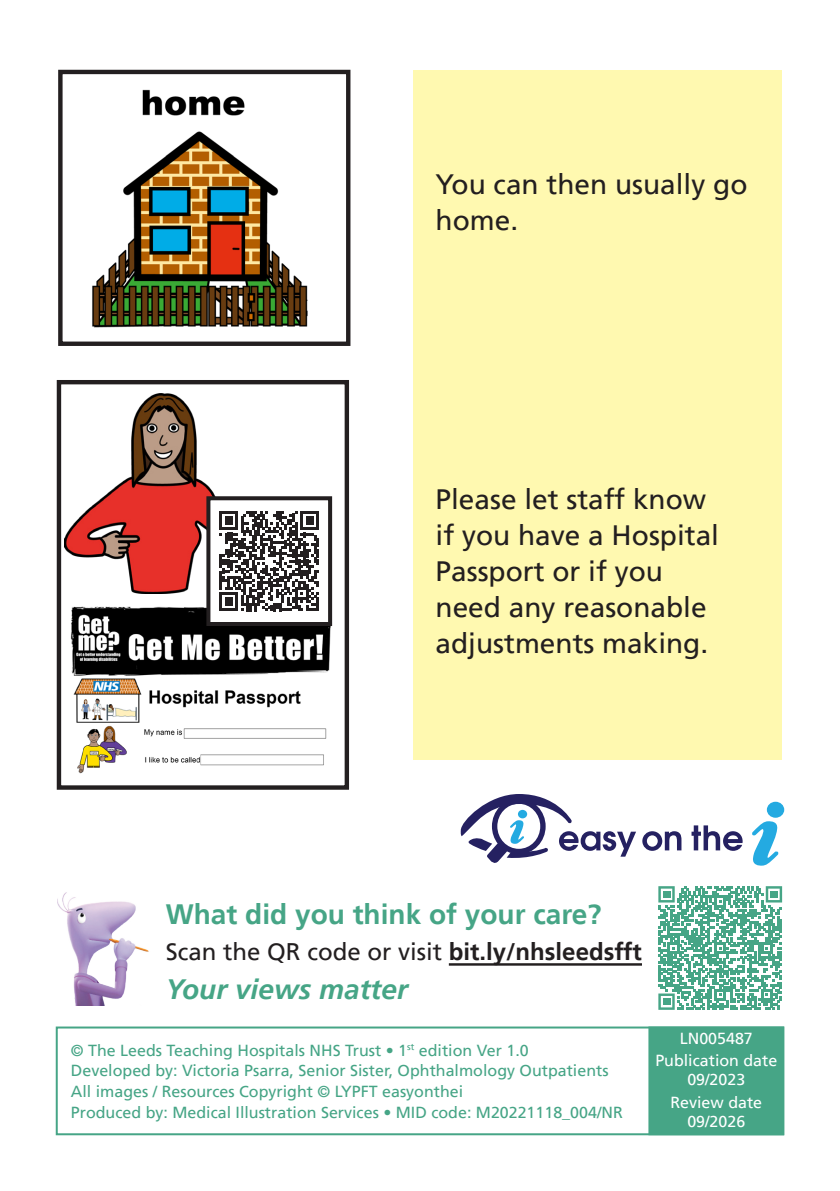
<style>
.page{position:relative;width:840px;height:1191px;background:#fff}
.page>*{position:absolute;margin:0;border:0;box-sizing:border-box;transform-origin:0 0}
.Body_Text{font:28px/36px "Frutiger LT";color:#231f20}
.Main_Headings{font:700 28px "Frutiger LT";color:#46a586}
.Main_Headings-2{font:italic 700 28px "Frutiger LT";color:#46a586}
.Body_Text-2{font:24px "Frutiger LT";color:#231f20}
.Back_cover_Box_Text{font:16px "Frutiger LT";color:#46a586}
.Back_cover_Box_Text-2{font:16px "Frutiger LT";color:#fff}
.s1{font-weight:700}
</style>
<div class="page">
<div style="left:56px;top:1026px;width:727px;height:109px;border:2px solid #46a586"></div>
<div style="left:648px;top:1026px;width:135px;height:109px;background:#46a586;border:2px solid #46a586"></div>
<svg style="left:752px;top:821px;width:26px;height:45px"></svg>
<div style="left:766px;top:801px;width:17px;height:16px;background:#24aae1;border-radius:50%"></div>
<svg style="left:642px;top:831px;width:39px;height:20px"></svg>
<svg style="left:691px;top:825px;width:51px;height:26px"></svg>
<svg style="left:460px;top:794px;width:175px;height:69px"></svg>
<div style="left:517px;top:810px;width:10px;height:8px;background:#24aae1;border-radius:50%"></div>
<img style="left:58px;top:892px;width:91px;height:113px">
<hr style="left:448px;top:963px;width:193px;height:2px;background:#231f20">
<svg style="left:658px;top:886px;width:123px;height:123px"></svg>
<div style="left:662px;top:891px;width:7px;height:7px;background:#46a586"></div>
<div style="left:770px;top:891px;width:7px;height:7px;background:#46a586"></div>
<div style="left:662px;top:998px;width:7px;height:7px;background:#46a586"></div>
<div style="left:412px;top:71px;width:369px;height:689px;background:#fff9b0"></div>
<img style="left:64px;top:393px;width:151px;height:201px">
<div style="left:57px;top:380px;width:292px;height:409px;border:4px solid #231f20"></div>
<img style="left:71px;top:605px;width:262px;height:169px">
<div style="left:208px;top:498px;width:122px;height:126px;background:#fff"></div>
<svg style="left:219px;top:511px;width:100px;height:100px"></svg>
<hr style="left:316px;top:597px;width:3px;height:14px;background:#231f20">
<div style="left:206px;top:496px;width:126px;height:130px;border:4px solid #231f20"></div>
<img style="left:92px;top:89px;width:216px;height:239px">
<div style="left:58px;top:70px;width:292px;height:276px;border:4px solid #231f20"></div>
<p class="Body_Text" style="left:435px;top:166px;width:313px">You can then usually go home.</p>
<p class="Body_Text" style="left:435px;top:481px;width:285px">Please let staff know if you have a Hospital<br>Passport or if you need any reasonable adjustments making.</p>
<p class="Main_Headings" style="left:166px;top:897px;width:437px">What did you think of your care?</p>
<p class="Body_Text-2" style="left:166px;top:937px;width:477px">Scan the QR code or visit <span class="s1">bit.ly/nhsleedsfft</span></p>
<p class="Main_Headings-2" style="left:166px;top:972px;width:243px">Your views matter</p>
<p class="Back_cover_Box_Text" style="left:71px;top:1040px;width:459px">© The Leeds Teaching Hospitals NHS Trust • 1<sup>st</sup> edition Ver 1.0</p>
<p class="Back_cover_Box_Text" style="left:71px;top:1061px;width:539px">Developed by: Victoria Psarra, Senior Sister, Ophthalmology Outpatients</p>
<p class="Back_cover_Box_Text" style="left:71px;top:1082px;width:393px">All images / Resources Copyright © LYPFT easyonthei</p>
<p class="Back_cover_Box_Text" style="left:71px;top:1103px;width:553px">Produced by: Medical Illustration Services • MID code: M20221118_004/NR</p>
<p class="Back_cover_Box_Text-2" style="left:679px;top:1029px;width:74px">LN005487</p>
<p class="Back_cover_Box_Text-2" style="left:655px;top:1051px;width:123px">Publication date</p>
<p class="Back_cover_Box_Text-2" style="left:687px;top:1070px;width:59px">09/2023</p>
<p class="Back_cover_Box_Text-2" style="left:670px;top:1092px;width:93px">Review date</p>
<p class="Back_cover_Box_Text-2" style="left:687px;top:1111px;width:59px">09/2026</p>
</div>
